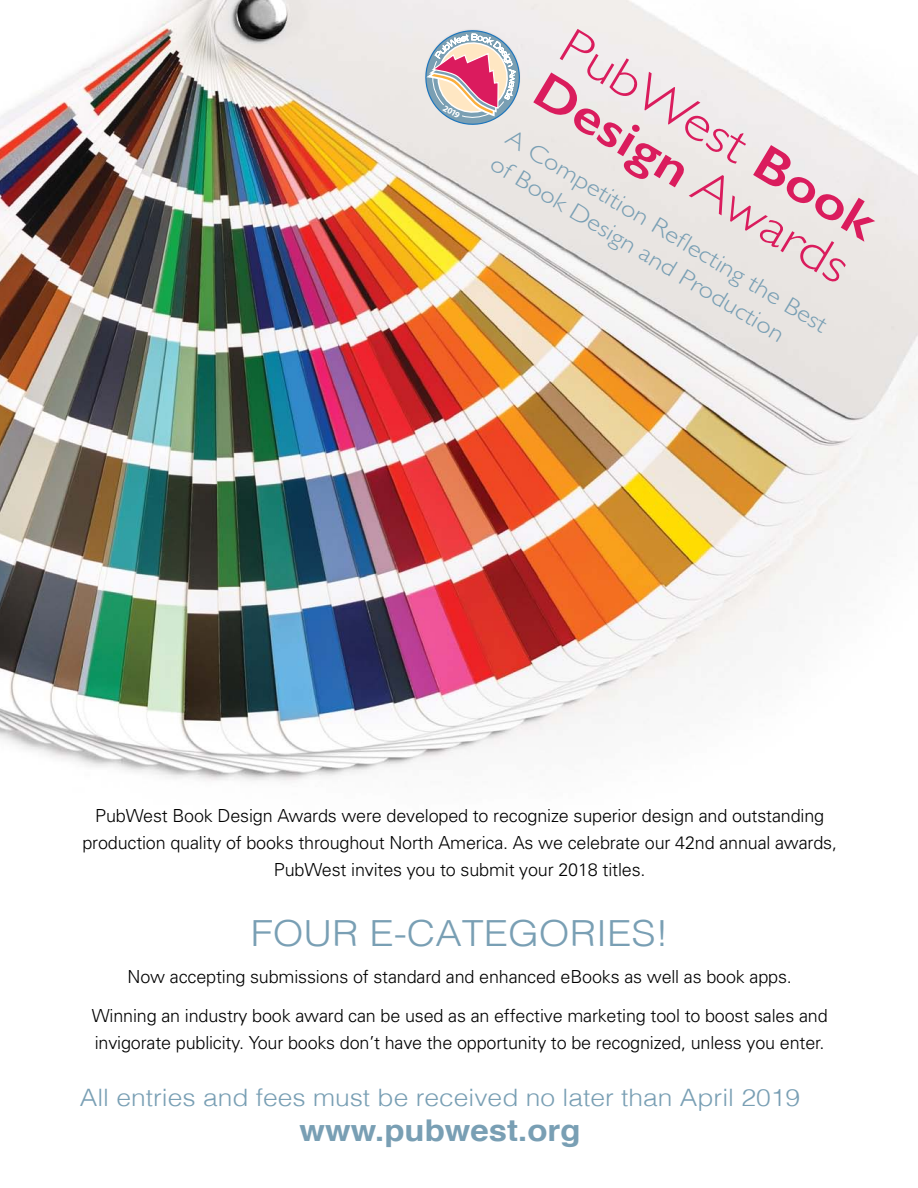
<style>
.page{position:relative;width:918px;height:1188px;background:#fff}
.page>*{position:absolute;margin:0;border:0;box-sizing:border-box;transform-origin:0 0}
.t1{font:300 51px/51px "Gill Sans";color:#da1c5d;scale:1.14 1}
.t2{font:300 36px "Helvetica";color:#799fb4;scale:1.1 1}
.t3{font:700 30px "Helvetica";color:#799fb4;scale:1.1 1}
.t4{font:300 24px/30px "Gill Sans";color:#799fb4;scale:1.14 1}
.t5{font:300 24px "Helvetica";color:#799fb4;scale:1.1 1}
.t6{font:300 18px/27px "Univers";letter-spacing:-.01em;color:#000;text-align:center}
.t7{font:700 9px "Myriad Pro";color:#fff}
.s1{font-weight:600}
</style>
<div class="page">
<img style="left:0;top:0;width:918px;height:781px">
<div style="left:405px;top:10px;width:135px;height:135px;background:#eeebec"></div>
<svg style="left:419px;top:24px;width:107px;height:121px;background:#d5c2c9"></svg>
<p class="t7" style="left:447px;top:102px;width:20px;rotate:31deg">2019</p>
<h1 class="t1" style="left:578px;top:20px;width:316px;rotate:31deg">PubWest <span class="s1">Book<br>Design</span> Awards</h1>
<h3 class="t4" style="left:516px;top:123px;width:326px;rotate:31deg">A Competition Reflecting the Best of Book Design and Production</h3>
<p class="t6" style="left:82px;top:802px;width:756px">PubWest Book Design Awards were developed to recognize superior design and outstanding production quality of books throughout North America. As we celebrate our 42nd annual awards,<br>PubWest invites you to submit your 2018 titles.</p>
<h2 class="t2" style="left:251px;top:903px;width:382px">Four E-CATEGOR IES!</h2>
<p class="t6" style="left:92px;top:958px;width:737px;line-height:39px">Now accepting submissions of standard and enhanced eBooks as well as book apps.<br>Winning an industry book award can be used as an effective marketing tool to boost sales and</p>
<p class="t6" style="left:95px;top:1030px;width:731px">invigorate publicity. Your books don’t have the opportunity to be recognized, unless you enter.</p>
<h3 class="t5" style="left:80px;top:1077px;width:656px">All entries and fees must be received no later than April 2019</h3>
<h3 class="t3" style="left:299px;top:1106px;width:257px">www.pubwest.org</h3>
</div>
